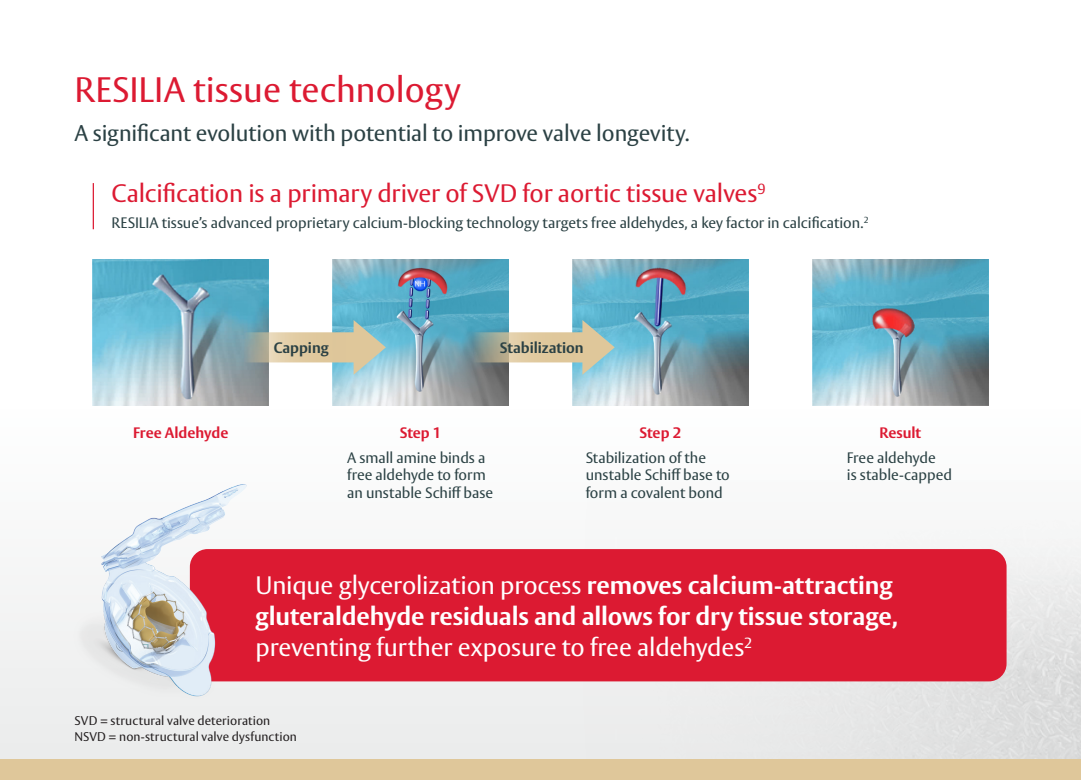
<style>
.page{position:relative;width:1081px;height:780px;background:#fff}
.page>*{position:absolute;margin:0;border:0;box-sizing:border-box;transform-origin:0 0}
.Page_Title_18_22{font:35px "Vesta Std";color:#dc1a32}
.Page_Title_18_22-2{font:700 25px/31.2px "Vesta Std";letter-spacing:-.005em;color:#fff}
.Page_Title_18_22-3{font:25px "Vesta Std";letter-spacing:-.005em;color:#dc1a32}
.Body_Lead-In_11_14{font:22.5px "Vesta Std";letter-spacing:-.005em;color:#2b4144}
.Body_Lead-In_11_14-2{font:15px/17.5px "Vesta Std";letter-spacing:-.005em;color:#2b4144}
.Page_Title_18_22-4{font:15px "Vesta Std";letter-spacing:-.005em;color:#2b4144}
.Body_Lead-In_11_14-3{font:700 15px "Vesta Std";color:#dc1a32}
.Page_Title_18_22-5{font:700 15px "Vesta Std";letter-spacing:-.005em;color:#2b4144}
.Body_Text_10_13{font:12.5px "Vesta Std";letter-spacing:.01em;color:#231f20}
.s1{font-weight:400}
</style>
<div class="page">
<div style="left:0;top:405px;width:1081px;height:354px;background:linear-gradient(to bottom,#fff,#e4e2e3)"></div>
<img style="left:93px;top:259px;width:176px;height:146px">
<img style="left:332px;top:259px;width:177px;height:146px">
<img style="left:572px;top:259px;width:176px;height:146px">
<img style="left:812px;top:259px;width:176px;height:146px">
<svg style="left:242px;top:320px;width:144px;height:55px"></svg>
<svg style="left:471px;top:320px;width:144px;height:55px"></svg>
<div style="left:190px;top:549px;width:816px;height:132px;background:#dc1a32;border-radius:18px"></div>
<img style="left:52px;top:473px;width:203px;height:233px">
<div style="left:0;top:759px;width:1081px;height:21px;background:#dfc79a"></div>
<hr style="left:93px;top:183px;width:1px;height:46px;background:#dc1a32">
<p class="Page_Title_18_22" style="left:74px;top:69px;width:388px">RESILIA tissue technology</p>
<p class="Body_Lead-In_11_14" style="left:74px;top:119px;width:616px">A significant evolution with potential to improve valve longevity.</p>
<p class="Page_Title_18_22-3" style="left:112px;top:179px;width:655px">Calcification is a primary driver of SVD for aortic tissue valves<sup>9</sup></p>
<p class="Page_Title_18_22-4" style="left:112px;top:214px;width:758px">RESILIA tissue’s advanced proprietary calcium-blocking technology targets free aldehydes, a key factor in calcification.<sup>2</sup></p>
<p class="Page_Title_18_22-5" style="left:274px;top:338px;width:56px">Capping</p>
<p class="Page_Title_18_22-5" style="left:500px;top:338px;width:85px">Stabilization</p>
<p class="Body_Lead-In_11_14-3" style="left:133px;top:424px;width:97px">Free Aldehyde</p>
<p class="Body_Lead-In_11_14-3" style="left:400px;top:424px;width:43px">Step 1</p>
<p class="Body_Lead-In_11_14-2" style="left:347px;top:448px;width:147px">A small amine binds a free aldehyde to form an unstable Schiff base</p>
<p class="Body_Lead-In_11_14-3" style="left:639px;top:424px;width:43px">Step 2</p>
<p class="Body_Lead-In_11_14-2" style="left:586px;top:448px;width:146px">Stabilization of the unstable Schiff base to form a covalent bond</p>
<p class="Body_Lead-In_11_14-3" style="left:879px;top:424px;width:43px">Result</p>
<p class="Body_Lead-In_11_14-2" style="left:847px;top:448px;width:107px">Free aldehyde<br>is stable-capped</p>
<p class="Page_Title_18_22-2" style="left:255px;top:569px;width:644px"><span class="s1">Unique glycerolization process</span> removes calcium-attracting gluteraldehyde residuals and allows for dry tissue storage, <span class="s1">preventing further exposure to free aldehydes</span><sup>2</sup></p>
<p class="Body_Text_10_13" style="left:74px;top:713px;width:197px">SVD = structural valve deterioration</p>
<p class="Body_Text_10_13" style="left:74px;top:729px;width:224px">NSVD = non-structural valve dysfunction</p>
</div>
